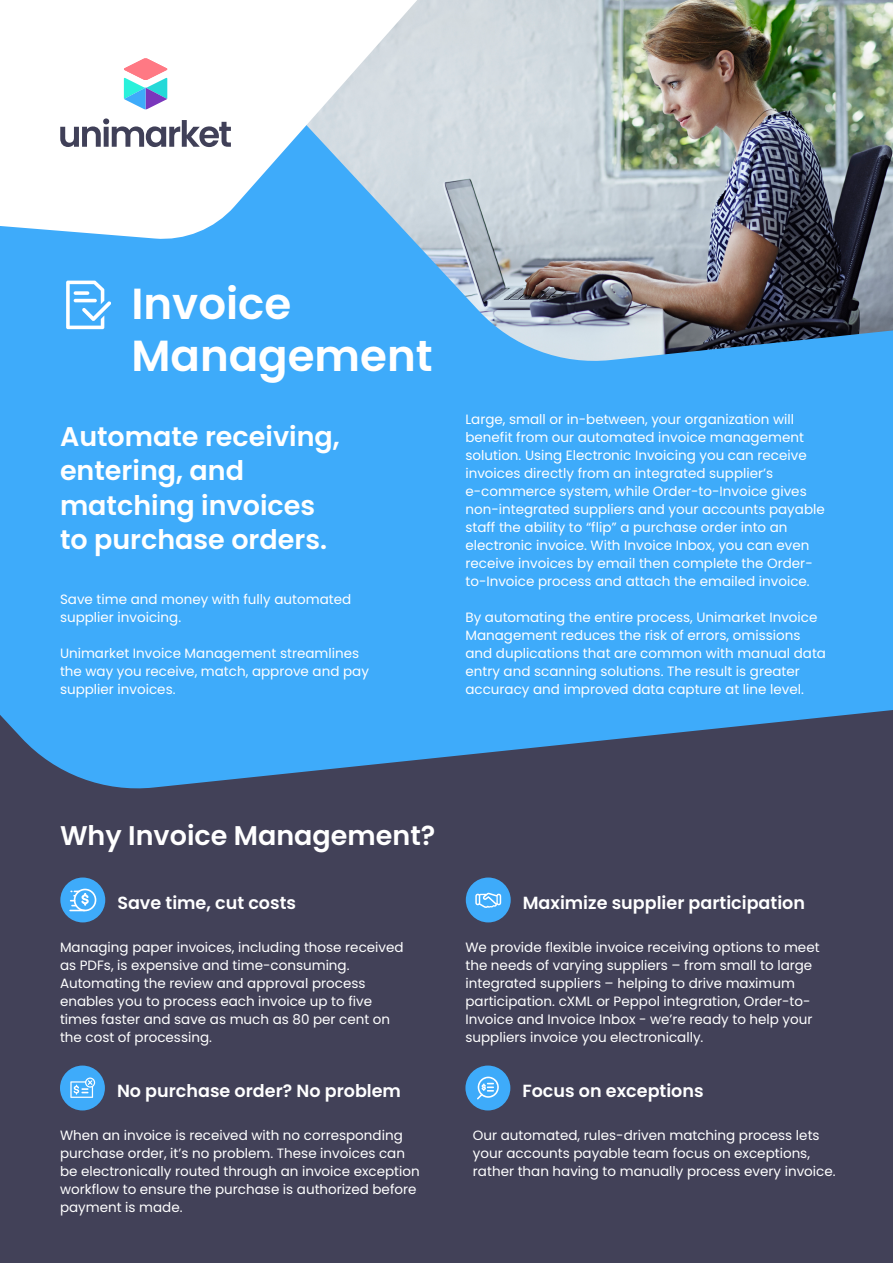
<style>
.page{position:relative;width:893px;height:1263px;background:#fff}
.page>*{position:absolute;margin:0;border:0;box-sizing:border-box;transform-origin:0 0}
.t1{font:600 43.5px/52.2px "Poppins";color:#fff}
.t2{font:600 27px/34.5px "Poppins";color:#fff}
.t3{font:600 17.55px "Poppins";color:#fff}
.t4{font:13.5px/18px "Poppins";color:#fff}
</style>
<div class="page">
<div style="left:0;top:612px;width:893px;height:651px;background:#424158"></div>
<svg style="left:0;top:365px;width:893px;height:424px;fill:#3eabfa"></svg>
<div style="left:60px;top:877px;width:45px;height:45px;background:#3eabfa;border-radius:50%"></div>
<div style="left:0;top:238px;width:285px;height:127px;background:#3eabfa"></div>
<img style="left:285px;top:0;width:608px;height:365px">
<svg style="left:0;top:0;width:443px;height:238px"></svg>
<svg style="left:60px;top:118px;width:171px;height:29px"></svg>
<svg style="left:124px;top:58px;width:43px;height:51px"></svg>
<svg style="left:66px;top:281px;width:45px;height:48px"></svg>
<div style="left:465px;top:1065px;width:45px;height:45px;background:#3eabfa;border-radius:50%"></div>
<svg style="left:477px;top:1077px;width:22px;height:22px"></svg>
<div style="left:60px;top:1065px;width:45px;height:45px;background:#3eabfa;border-radius:50%"></div>
<svg style="left:70px;top:1077px;width:25px;height:21px"></svg>
<div style="left:74px;top:889px;width:22px;height:22px;border:2px solid #fff;border-radius:50%"></div>
<svg style="left:69px;top:890px;width:20px;height:21px"></svg>
<div style="left:466px;top:877px;width:45px;height:45px;background:#3eabfa;border-radius:50%"></div>
<svg style="left:475px;top:892px;width:26px;height:16px"></svg>
<h1 class="t1" style="left:131px;top:278px;width:303px">Invoice<br>Management</h1>
<h2 class="t2" style="left:60px;top:419px;width:281px">Automate receiving, entering, and matching invoices to purchase orders.</h2>
<p class="t4" style="left:465px;top:411px;width:361px">Large, small or in-between, your organization will benefit from our automated invoice management solution. Using Electronic Invoicing you can receive invoices directly from an integrated supplier’s e-commerce system, while Order-to-Invoice gives non-integrated suppliers and your accounts payable staff the ability to “flip” a purchase order into an electronic invoice. With Invoice Inbox, you can even receive invoices by email then complete the Order&shy;to-Invoice process and attach the emailed invoice.</p>
<p class="t4" style="left:465px;top:609px;width:362px">By automating the entire process, Unimarket Invoice Management reduces the risk of errors, omissions and duplications that are common with manual data entry and scanning solutions. The result is greater accuracy and improved data capture at line level.</p>
<p class="t4" style="left:60px;top:591px;width:293px">Save time and money with fully automated supplier invoicing.</p>
<p class="t4" style="left:60px;top:645px;width:310px">Unimarket Invoice Management streamlines the way you receive, match, approve and pay supplier invoices.</p>
<h2 class="t2" style="left:60px;top:818px;width:377px">Why Invoice Management?</h2>
<p class="t3" style="left:117px;top:893px;width:180px">Save time, cut costs</p>
<p class="t4" style="left:60px;top:938px;width:345px">Managing paper invoices, including those received as PDFs, is expensive and time-consuming.<br>Automating the review and approval process enables you to process each invoice up to five times faster and save as much as 80 per cent on the cost of processing.</p>
<p class="t3" style="left:117px;top:1081px;width:286px">No purchase order? No problem</p>
<p class="t4" style="left:60px;top:1126px;width:361px">When an invoice is received with no corresponding purchase order, it’s no problem. These invoices can be electronically routed through an invoice exception workflow to ensure the purchase is authorized before payment is made.</p>
<p class="t3" style="left:523px;top:893px;width:284px">Maximize supplier participation</p>
<p class="t4" style="left:465px;top:938px;width:356px">We provide flexible invoice receiving options to meet the needs of varying suppliers – from small to large integrated suppliers – helping to drive maximum participation. cXML or Peppol integration, Order-to-Invoice and Invoice Inbox - we’re ready to help your suppliers invoice you electronically.</p>
<p class="t3" style="left:522px;top:1081px;width:183px">Focus on exceptions</p>
<p class="t4" style="left:473px;top:1126px;width:364px">Our automated, rules-driven matching process lets your accounts payable team focus on exceptions, rather than having to manually process every invoice.</p>
</div>
